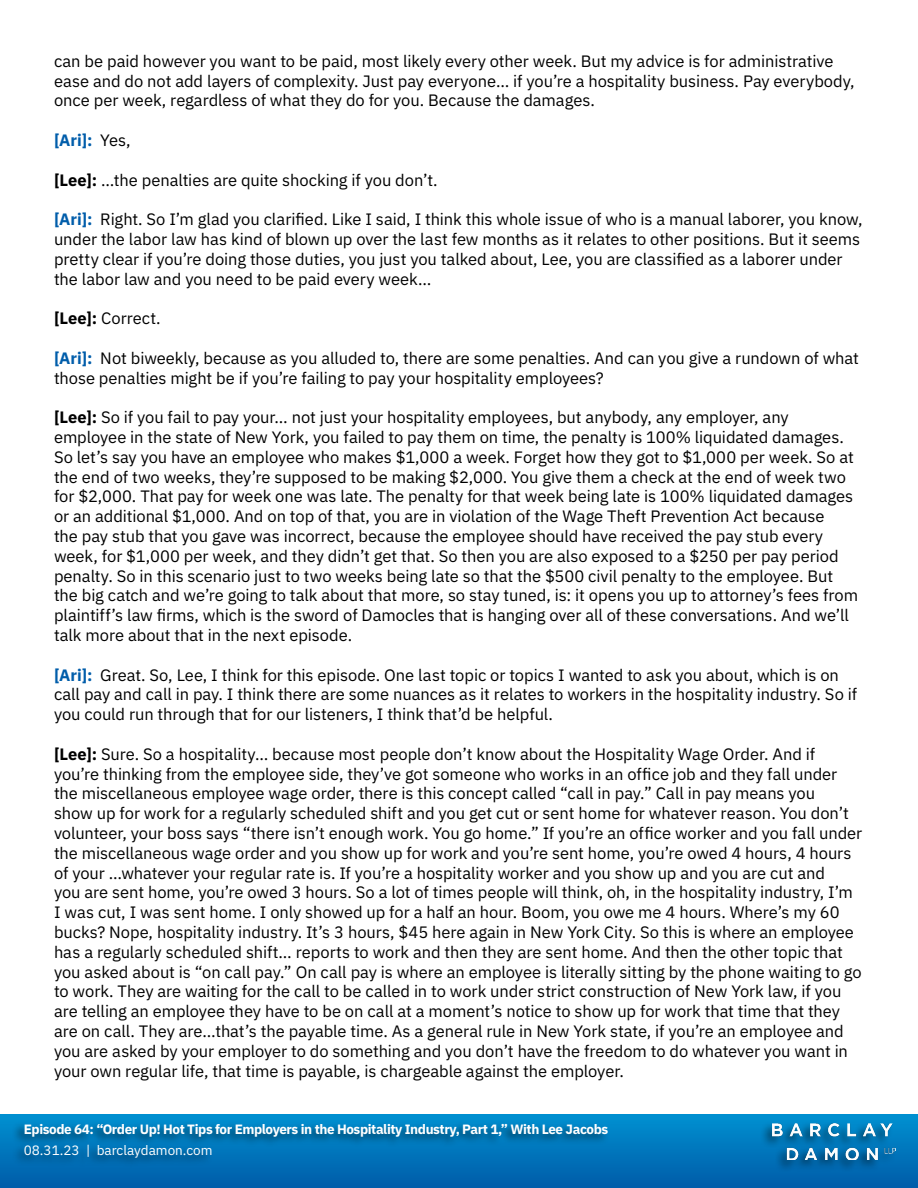
<style>
.page{position:relative;width:918px;height:1188px;background:#fff}
.page>*{position:absolute;margin:0;border:0;box-sizing:border-box;transform-origin:0 0}
.t1{font:16.5px/19.8px "IBM Plex Sans";letter-spacing:-.005em;color:#000}
.t2{font:700 16.5px "IBM Plex Sans";color:#005daa}
.t3{font:700 13.5px "IBM Plex Sans";letter-spacing:-.03em;color:#fff}
.t4{font:13.5px "IBM Plex Sans";color:#fff}
.s1{font-weight:400;color:#000}
.s2{font-weight:700}
.s3{font-weight:700;color:#005daa}
</style>
<div class="page">
<div style="left:0;top:1114px;width:918px;height:74px;background:linear-gradient(to bottom,#0091d1,#005ca9)"></div>
<div style="left:760px;top:1121px;width:138px;height:51px;background:#000;opacity:.55"></div>
<img style="left:772px;top:1123px;width:123px;height:37px">
<div style="left:12px;top:1121px;width:598px;height:48px;background:#000;opacity:.55"></div>
<p class="t1" style="left:54px;top:50px;width:802px">can be paid however you want to be paid, most likely every other week. But my advice is for administrative ease and do not add layers of complexity. Just pay everyone… if you’re a hospitality business. Pay everybody, once per week, regardless of what they do for you. Because the damages.</p>
<p class="t2" style="left:54px;top:127px;width:78px">[Ari]: <span class="s1">Yes,</span></p>
<p class="t1" style="left:54px;top:169px;width:385px"><span class="s2">[Lee]:</span> …the penalties are quite shocking if you don’t.</p>
<p class="t1" style="left:54px;top:208px;width:810px"><span class="s3">[Ari]:</span> Right. So I’m glad you clarified. Like I said, I think this whole issue of who is a manual laborer, you know, under the labor law has kind of blown up over the last few months as it relates to other positions. But it seems pretty clear if you’re doing those duties, you just you talked about, Lee, you are classified as a laborer under the labor law and you need to be paid every week…</p>
<p class="t1" style="left:54px;top:307px;width:108px"><span class="s2">[Lee]:</span> Correct.</p>
<p class="t1" style="left:54px;top:347px;width:806px"><span class="s3">[Ari]:</span> Not biweekly, because as you alluded to, there are some penalties. And can you give a rundown of what those penalties might be if you’re failing to pay your hospitality employees?</p>
<p class="t1" style="left:54px;top:406px;width:806px"><span class="s2">[Lee]:</span> So if you fail to pay your… not just your hospitality employees, but anybody, any employer, any employee in the state of New York, you failed to pay them on time, the penalty is 100% liquidated damages.<br>So let’s say you have an employee who makes $1,000 a week. Forget how they got to $1,000 per week. So at the end of two weeks, they’re supposed to be making $2,000. You give them a check at the end of week two for $2,000. That pay for week one was late. The penalty for that week being late is 100% liquidated damages or an additional $1,000. And on top of that, you are in violation of the Wage Theft Prevention Act because<br>the pay stub that you gave was incorrect, because the employee should have received the pay stub every week, for $1,000 per week, and they didn’t get that. So then you are also exposed to a $250 per pay period penalty. So in this scenario just to two weeks being late so that the $500 civil penalty to the employee. But the big catch and we’re going to talk about that more, so stay tuned, is: it opens you up to attorney’s fees from plaintiff’s law firms, which is the sword of Damocles that is hanging over all of these conversations. And we’ll talk more about that in the next episode.</p>
<p class="t1" style="left:54px;top:664px;width:805px"><span class="s3">[Ari]:</span> Great. So, Lee, I think for this episode. One last topic or topics I wanted to ask you about, which is on call pay and call in pay. I think there are some nuances as it relates to workers in the hospitality industry. So if you could run through that for our listeners, I think that’d be helpful.</p>
<p class="t1" style="left:54px;top:743px;width:810px"><span class="s2">[Lee]:</span> Sure. So a hospitality… because most people don’t know about the Hospitality Wage Order. And if you’re thinking from the employee side, they’ve got someone who works in an office job and they fall under the miscellaneous employee wage order, there is this concept called “call in pay.” Call in pay means you<br>show up for work for a regularly scheduled shift and you get cut or sent home for whatever reason. You don’t volunteer, your boss says “there isn’t enough work. You go home.” If you’re an office worker and you fall under the miscellaneous wage order and you show up for work and you’re sent home, you’re owed 4 hours, 4 hours of your …whatever your regular rate is. If you’re a hospitality worker and you show up and you are cut and<br>you are sent home, you’re owed 3 hours. So a lot of times people will think, oh, in the hospitality industry, I’m I was cut, I was sent home. I only showed up for a half an hour. Boom, you owe me 4 hours. Where’s my 60 bucks? Nope, hospitality industry. It’s 3 hours, $45 here again in New York City. So this is where an employee has a regularly scheduled shift… reports to work and then they are sent home. And then the other topic that you asked about is “on call pay.” On call pay is where an employee is literally sitting by the phone waiting to go to work. They are waiting for the call to be called in to work under strict construction of New York law, if you are telling an employee they have to be on call at a moment’s notice to show up for work that time that they are on call. They are…that’s the payable time. As a general rule in New York state, if you’re an employee and you are asked by your employer to do something and you don’t have the freedom to do whatever you want in your own regular life, that time is payable, is chargeable against the employer.</p>
<p class="t3" style="left:24px;top:1118px;width:586px">Episode 64: “Order Up! Hot Tips for Employers in the Hospitality Industry, Part 1,” With Lee Jacobs</p>
<p class="t4" style="left:24px;top:1140px;width:190px">08.31.23 | barclaydamon.com</p>
</div>
